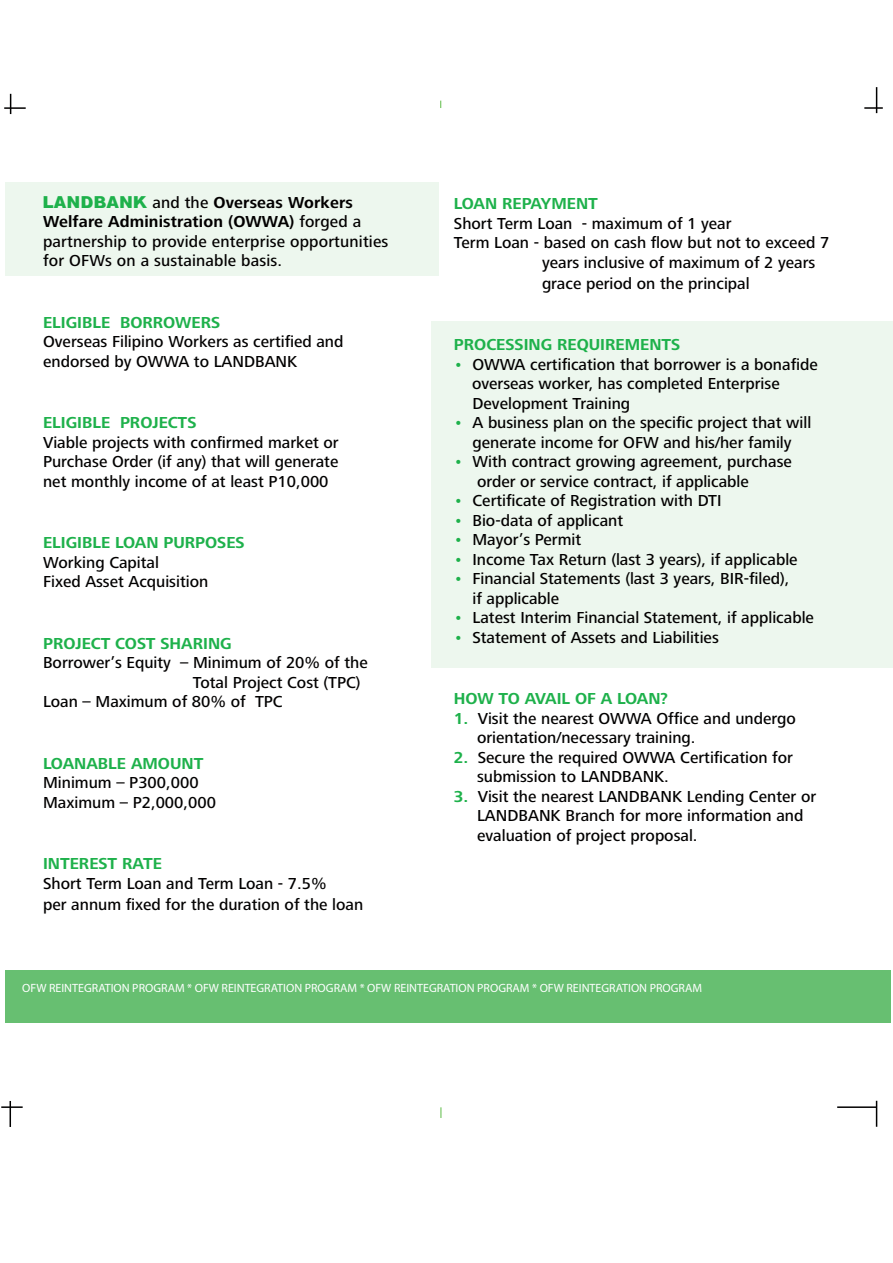
<style>
.page{position:relative;width:893px;height:1263px;background:#fff}
.page>*{position:absolute;margin:0;border:0;box-sizing:border-box;transform-origin:0 0}
.t1{font:500 16.5px/19.5px "Frutiger Next LT";color:#020000}
.t2{font:700 16.5px "Frutiger Next LT";color:#1eb14b}
.t3{font:700 16.5px "Frutiger Next LT";letter-spacing:.01em;color:#020000}
.t4{font:12px "Myriad Pro";color:#fff}
.s1{font-family:"Arial";font-weight:900;font-style:italic;color:#1eb14b}
.s2{font-weight:500}
.s3{color:#1eb14b}
.s4{font-weight:700;color:#1eb14b}
</style>
<div class="page">
<hr style="left:4px;top:107px;width:22px;height:2px;background:#020000">
<svg style="left:10px;top:94px;width:1px;height:20px"></svg>
<svg style="left:864px;top:87px;width:19px;height:26px"></svg>
<hr style="left:837px;top:1106px;width:40px;height:2px;background:#020000">
<hr style="left:1px;top:1106px;width:22px;height:2px;background:#020000">
<svg style="left:876px;top:1101px;width:1px;height:26px"></svg>
<svg style="left:10px;top:1101px;width:1px;height:26px"></svg>
<div style="left:432px;top:322px;width:461px;height:346px;background:#edf7ee"></div>
<div style="left:5px;top:183px;width:434px;height:93px;background:#edf7ee"></div>
<div style="left:5px;top:970px;width:886px;height:53px;background:#67bf71"></div>
<p class="t3" style="left:43px;top:193px;width:311px"><span class="s1">LANDBANK</span> <span class="s2">and the</span> Overseas Workers</p>
<p class="t3" style="left:43px;top:212px;width:320px">Welfare Administration (OWWA) <span class="s2">forged a</span></p>
<p class="t1" style="left:43px;top:231px;width:347px">partnership to provide enterprise opportunities for OFWs on a sustainable basis.</p>
<p class="t2" style="left:43px;top:313px;width:179px">ELIGIBLE BORROWERS</p>
<p class="t1" style="left:43px;top:332px;width:302px">Overseas Filipino Workers as certified and</p>
<p class="t1" style="left:43px;top:351px;width:256px">endorsed by OWWA to LANDBANK</p>
<p class="t2" style="left:43px;top:413px;width:155px">ELIGIBLE PROJECTS</p>
<p class="t1" style="left:43px;top:432px;width:297px">Viable projects with confirmed market or</p>
<p class="t1" style="left:43px;top:452px;width:297px">Purchase Order (if any) that will generate</p>
<p class="t1" style="left:43px;top:471px;width:287px">net monthly income of at least P10,000</p>
<p class="t2" style="left:43px;top:533px;width:203px">ELIGIBLE LOAN PURPOSES</p>
<p class="t1" style="left:43px;top:552px;width:117px">Working Capital</p>
<p class="t1" style="left:43px;top:572px;width:167px">Fixed Asset Acquisition</p>
<p class="t2" style="left:43px;top:634px;width:190px">PROJECT COST SHARING</p>
<p class="t1" style="left:43px;top:653px;width:326px">Borrower’s Equity – Minimum of 20% of the</p>
<p class="t1" style="left:193px;top:672px;width:169px">Total Project Cost (TPC)</p>
<p class="t1" style="left:43px;top:692px;width:241px">Loan – Maximum of 80% of TPC</p>
<p class="t2" style="left:43px;top:754px;width:162px">LOANABLE AMOUNT</p>
<p class="t1" style="left:43px;top:773px;width:157px">Minimum – P300,000</p>
<p class="t1" style="left:43px;top:792px;width:174px">Maximum – P2,000,000</p>
<p class="t2" style="left:43px;top:854px;width:120px">INTEREST RATE</p>
<p class="t1" style="left:43px;top:873px;width:285px">Short Term Loan and Term Loan - 7.5%</p>
<p class="t1" style="left:43px;top:894px;width:322px">per annum fixed for the duration of the loan</p>
<p class="t2" style="left:454px;top:195px;width:145px">LOAN REPAYMENT</p>
<p class="t1" style="left:454px;top:214px;width:279px">Short Term Loan - maximum of 1 year</p>
<p class="t1" style="left:454px;top:233px;width:377px">Term Loan - based on cash flow but not to exceed 7</p>
<p class="t1" style="left:542px;top:253px;width:275px">years inclusive of maximum of 2 years</p>
<p class="t1" style="left:542px;top:274px;width:209px">grace period on the principal</p>
<p class="t2" style="left:454px;top:336px;width:228px">PROCESSING REQUIREMENTS</p>
<p class="t1" style="left:454px;top:355px;width:365px"><span class="s3">•</span> OWWA certification that borrower is a bonafide</p>
<p class="t1" style="left:472px;top:374px;width:309px">overseas worker, has completed Enterprise</p>
<p class="t1" style="left:472px;top:394px;width:159px">Development Training</p>
<p class="t1" style="left:454px;top:413px;width:359px"><span class="s3">•</span> A business plan on the specific project that will</p>
<p class="t1" style="left:472px;top:433px;width:321px">generate income for OFW and his/her family</p>
<p class="t1" style="left:454px;top:452px;width:339px"><span class="s3">•</span> With contract growing agreement, purchase</p>
<p class="t1" style="left:477px;top:472px;width:273px">order or service contract, if applicable</p>
<p class="t1" style="left:454px;top:491px;width:269px"><span class="s3">•</span> Certificate of Registration with DTI</p>
<p class="t1" style="left:454px;top:511px;width:171px"><span class="s3">•</span> Bio-data of applicant</p>
<p class="t1" style="left:454px;top:530px;width:129px"><span class="s3">•</span> Mayor’s Permit</p>
<p class="t1" style="left:454px;top:550px;width:345px"><span class="s3">•</span> Income Tax Return (last 3 years), if applicable</p>
<p class="t1" style="left:454px;top:569px;width:337px"><span class="s3">•</span> Financial Statements (last 3 years, BIR-filed),</p>
<p class="t1" style="left:472px;top:589px;width:88px">if applicable</p>
<p class="t1" style="left:454px;top:608px;width:362px"><span class="s3">•</span> Latest Interim Financial Statement, if applicable</p>
<p class="t1" style="left:454px;top:628px;width:266px"><span class="s3">•</span> Statement of Assets and Liabilities</p>
<p class="t2" style="left:454px;top:690px;width:216px">HOW TO AVAIL OF A LOAN?</p>
<p class="t1" style="left:454px;top:709px;width:343px"><span class="s4">1.</span> Visit the nearest OWWA Office and undergo</p>
<p class="t1" style="left:477px;top:728px;width:220px">orientation/necessary training.</p>
<p class="t1" style="left:454px;top:748px;width:341px"><span class="s4">2.</span> Secure the required OWWA Certification for</p>
<p class="t1" style="left:477px;top:767px;width:193px">submission to LANDBANK.</p>
<p class="t1" style="left:454px;top:787px;width:364px"><span class="s4">3.</span> Visit the nearest LANDBANK Lending Center or</p>
<p class="t1" style="left:477px;top:806px;width:328px">LANDBANK Branch for more information and</p>
<p class="t1" style="left:477px;top:826px;width:222px">evaluation of project proposal.</p>
<p class="t4" style="left:22px;top:981px;width:681px">OFW REINTEGRATION PROGRAM * OFW REINTEGRATION PROGRAM * OFW REINTEGRATION PROGRAM * OFW REINTEGRATION PROGRAM</p>
</div>
